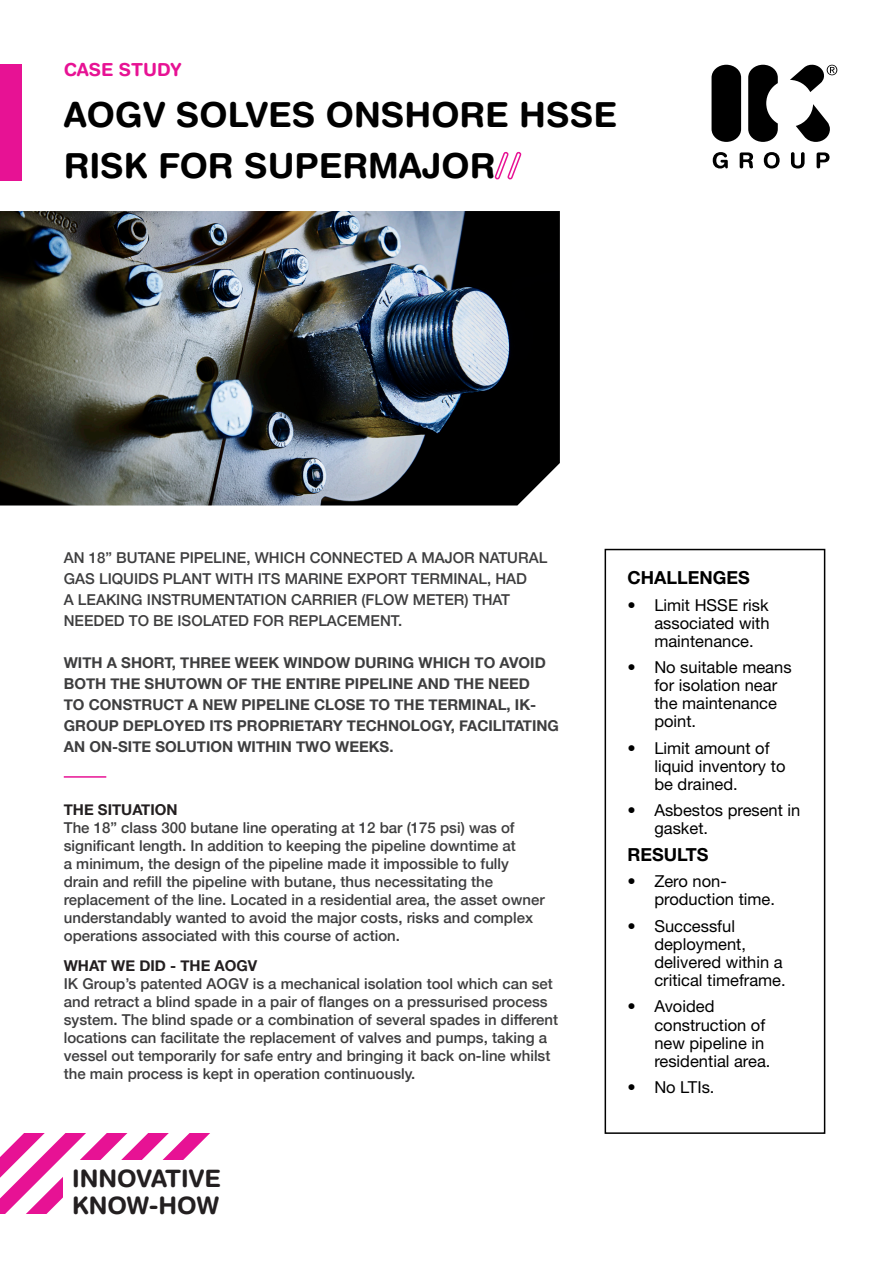
<style>
.page{position:relative;width:893px;height:1263px;background:#fff}
.page>*{position:absolute;margin:0;border:0;box-sizing:border-box;transform-origin:0 0}
.t1{font:700 34.5px/51px "Helvetica Rounded LT Std";color:#000}
.t2{font:700 24px/27px "Helvetica Rounded LT Std";color:#231f20}
.t3{font:700 18px "Helvetica Neue LT Std";color:#000}
.t4{font:700 18px "Helvetica Rounded LT Std";color:#e71294}
.t5{font:16.5px/18px "Helvetica Neue LT Std";color:#000}
.t6{font:500 15px/18px "Helvetica Neue";color:#3e3e3f}
.t7{font:700 15px/21px "Helvetica Neue";color:#3e3e3f}
.s1{color:#e71294}
.s2{font-weight:700;color:#231f20}
</style>
<div class="page">
<img style="left:0;top:211px;width:560px;height:294px">
<svg style="left:711px;top:64px;width:126px;height:78px"></svg>
<svg style="left:713px;top:152px;width:15px;height:16px"></svg>
<svg style="left:740px;top:152px;width:13px;height:16px"></svg>
<svg style="left:764px;top:152px;width:16px;height:16px"></svg>
<svg style="left:791px;top:152px;width:14px;height:16px"></svg>
<svg style="left:817px;top:152px;width:12px;height:16px"></svg>
<svg style="left:0;top:1134px;width:209px;height:80px"></svg>
<div style="left:0;top:64px;width:21px;height:117px;background:#e71294"></div>
<div style="left:64px;top:1160px;width:166px;height:62px;background:#fff"></div>
<hr style="left:64px;top:776px;width:42px;height:2px;background:#e71294">
<div style="left:605px;top:549px;width:220px;height:585px;border:2px solid #000"></div>
<p class="t4" style="left:64px;top:59px;width:119px">CASE STUDY</p>
<p class="t1" style="left:64px;top:89px;width:555px">AOGV SOLVES ONSHORE HSSE<br>RISK FOR SUPERMAJOR<span class="s1">//</span></p>
<p class="t6" style="left:64px;top:546px;width:485px;line-height:21px">AN 18” BUTANE PIPELINE, WHICH CONNECTED A MAJOR NATURAL GAS LIQUIDS PLANT WITH ITS MARINE EXPORT TERMINAL, HAD<br>A LEAKING INSTRUMENTATION CARRIER (FLOW METER) THAT NEEDED TO BE ISOLATED FOR REPLACEMENT.</p>
<p class="t7" style="left:64px;top:652px;width:497px">WITH A SHORT, THREE WEEK WINDOW DURING WHICH TO AVOID BOTH THE SHUTOWN OF THE ENTIRE PIPELINE AND THE NEED<br>TO CONSTRUCT A NEW PIPELINE CLOSE TO THE TERMINAL, IK-GROUP DEPLOYED ITS PROPRIETARY TECHNOLOGY, FACILITATING AN ON-SITE SOLUTION WITHIN TWO WEEKS.</p>
<p class="t6" style="left:64px;top:799px;width:482px"><span class="s2">THE SITUATION<br></span>The 18” class 300 butane line operating at 12 bar (175 psi) was of significant length. In addition to keeping the pipeline downtime at<br>a minimum, the design of the pipeline made it impossible to fully drain and refill the pipeline with butane, thus necessitating the replacement of the line. Located in a residential area, the asset owner understandably wanted to avoid the major costs, risks and complex operations associated with this course of action.</p>
<p class="t6" style="left:64px;top:956px;width:496px"><span class="s2">WHAT WE DID - THE AOGV<br></span>IK Group’s patented AOGV is a mechanical isolation tool which can set and retract a blind spade in a pair of flanges on a pressurised process system. The blind spade or a combination of several spades in different locations can facilitate the replacement of valves and pumps, taking a vessel out temporarily for safe entry and bringing it back on-line whilst the main process is kept in operation continuously.</p>
<p class="t2" style="left:72px;top:1164px;width:150px">INNOVATIVE<br>KNOW-HOW</p>
<p class="t3" style="left:627px;top:567px;width:124px">CHALLENGES</p>
<p class="t5" style="left:654px;top:596px;width:117px;text-align:justify;text-indent:-27px">• Limit HSSE risk associated with maintenance.</p>
<p class="t5" style="left:654px;top:658px;width:139px;text-indent:-27px">• No suitable means for isolation near the maintenance point.</p>
<p class="t5" style="left:654px;top:739px;width:133px;text-indent:-27px">• Limit amount of liquid inventory to be drained.</p>
<p class="t5" style="left:654px;top:801px;width:148px;text-indent:-27px">• Asbestos present in gasket.</p>
<p class="t3" style="left:627px;top:843px;width:83px">RESULTS</p>
<p class="t5" style="left:654px;top:872px;width:122px;text-indent:-27px">• Zero non&shy;production time.</p>
<p class="t5" style="left:654px;top:917px;width:133px;text-indent:-27px">• Successful deployment, delivered within a critical timeframe.</p>
<p class="t5" style="left:654px;top:997px;width:118px;text-indent:-27px">• Avoided construction of new pipeline in residential area.</p>
<p class="t5" style="left:627px;top:1078px;width:89px">• No LTIs.</p>
</div>
